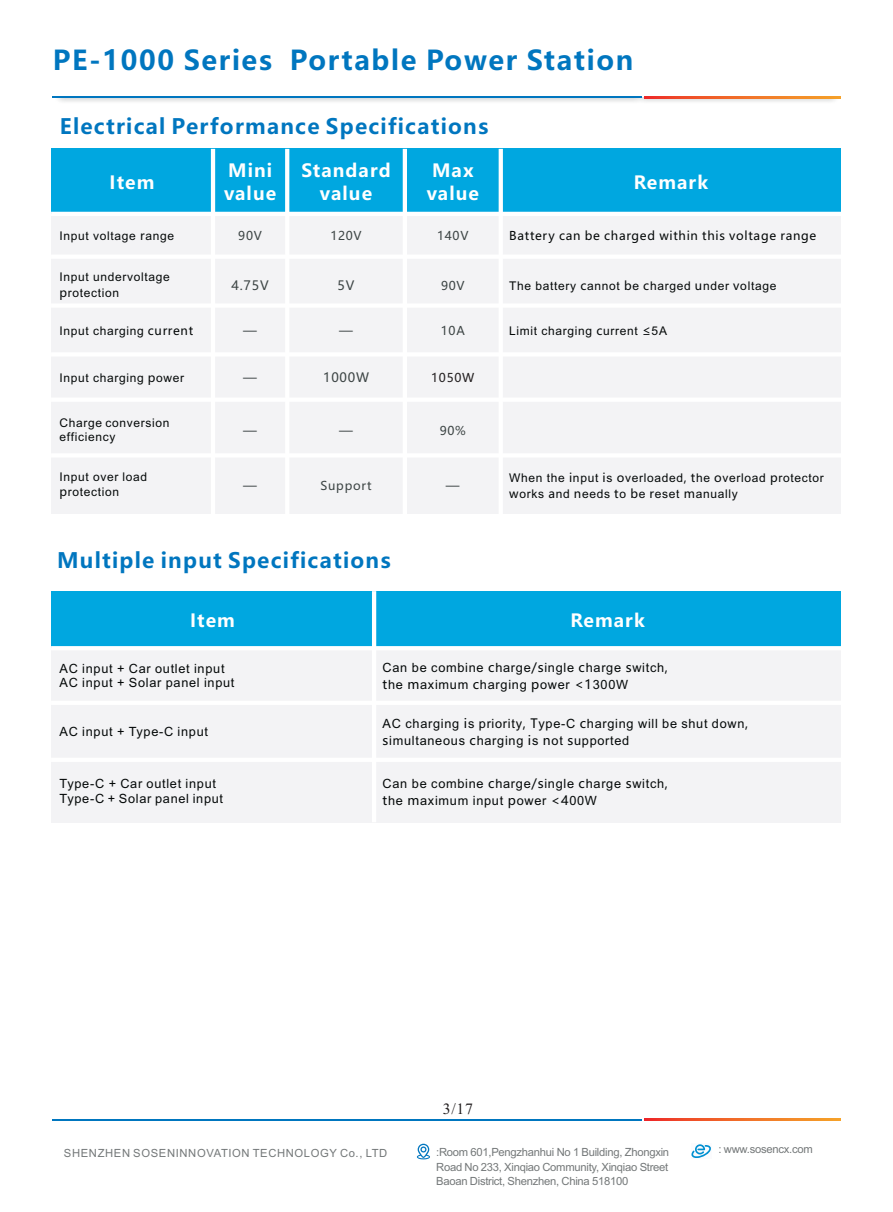
<style>
.page{position:relative;width:893px;height:1212px;background:#fff}
.page>*{position:absolute;margin:0;border:0;box-sizing:border-box;transform-origin:0 0}
.t1{font:700 27px "Microsoft Ya Hei";letter-spacing:.06em;color:#0076bf}
.t2{font:700 21px "Microsoft Ya Hei";letter-spacing:.06em;color:#0076bf}
.t3{font:700 18px/23.7px "Microsoft Ya Hei";letter-spacing:.06em;color:#fff}
.t4{font:15.75px "Times New Roman";color:#231f20}
.t5{font:12.75px/16.8px "Arial";letter-spacing:.055em;color:#040808}
.t6{font:12.75px "Microsoft Ya Hei";letter-spacing:.06em;color:#3c4444}
.t7{font:12px/15.3px "Arial";letter-spacing:.055em;color:#040808}
.t8{font:12px "Microsoft Ya Hei";letter-spacing:.06em;color:#040808}
.t9{font:12px "Microsoft Ya Hei";letter-spacing:.06em;color:#3c4444}
.t10{font:12px "Microsoft Ya Hei";letter-spacing:.06em;color:#231f20}
.t11{font:11.25px/14.4px "Arial";letter-spacing:-.025em;color:#747879;text-align:justify}
.t12{font:11.25px "Arial";letter-spacing:.055em;color:#747879}
.s1{font-family:"Microsoft Ya Hei"}
</style>
<div class="page">
<hr style="left:53px;top:1119px;width:589px;height:1px;background:#0076bf">
<svg style="left:644px;top:1119px;width:196px;height:1px"></svg>
<img style="left:58px;top:98px;width:782px;height:4px">
<hr style="left:53px;top:97px;width:589px;height:1px;background:#0076bf">
<svg style="left:644px;top:97px;width:196px;height:1px"></svg>
<svg style="left:417px;top:1144px;width:13px;height:15px"></svg>
<div style="left:691px;top:1143px;width:20px;height:16px;background:#fbfbfd"></div>
<svg style="left:691px;top:1144px;width:20px;height:14px"></svg>
<div style="left:51px;top:591px;width:323px;height:57px;background:#00a7e0"></div>
<div style="left:374px;top:591px;width:467px;height:57px;background:#00a7e0"></div>
<div style="left:51px;top:648px;width:323px;height:55px;background:#f3f3f5"></div>
<div style="left:374px;top:648px;width:467px;height:55px;background:#f3f3f5"></div>
<div style="left:51px;top:703px;width:323px;height:57px;background:#f3f3f5"></div>
<div style="left:374px;top:703px;width:467px;height:57px;background:#f3f3f5"></div>
<div style="left:51px;top:760px;width:323px;height:62px;background:#f3f3f5"></div>
<div style="left:374px;top:760px;width:467px;height:62px;background:#f3f3f5"></div>
<hr style="left:372px;top:591px;width:4px;height:231px;background:#fff">
<hr style="left:51px;top:758px;width:790px;height:4px;background:#fff">
<hr style="left:51px;top:701px;width:790px;height:4px;background:#fff">
<svg style="left:51px;top:646px;width:790px;height:4px;fill:#fff"></svg>
<div style="left:51px;top:149px;width:162px;height:65px;background:#00a7e0"></div>
<div style="left:213px;top:149px;width:74px;height:65px;background:#00a7e0"></div>
<div style="left:287px;top:149px;width:118px;height:65px;background:#00a7e0"></div>
<div style="left:405px;top:149px;width:96px;height:65px;background:#00a7e0"></div>
<div style="left:501px;top:149px;width:340px;height:65px;background:#00a7e0"></div>
<div style="left:51px;top:214px;width:162px;height:43px;background:#f3f3f5"></div>
<div style="left:213px;top:214px;width:74px;height:43px;background:#f3f3f5"></div>
<div style="left:287px;top:214px;width:118px;height:43px;background:#f3f3f5"></div>
<div style="left:405px;top:214px;width:96px;height:43px;background:#f3f3f5"></div>
<div style="left:501px;top:214px;width:340px;height:43px;background:#f3f3f5"></div>
<div style="left:51px;top:257px;width:162px;height:49px;background:#f3f3f5"></div>
<div style="left:213px;top:257px;width:74px;height:49px;background:#f3f3f5"></div>
<div style="left:287px;top:257px;width:118px;height:49px;background:#f3f3f5"></div>
<div style="left:405px;top:257px;width:96px;height:49px;background:#f3f3f5"></div>
<div style="left:501px;top:257px;width:340px;height:49px;background:#f3f3f5"></div>
<div style="left:51px;top:306px;width:162px;height:48px;background:#f3f3f5"></div>
<div style="left:213px;top:306px;width:74px;height:48px;background:#f3f3f5"></div>
<div style="left:287px;top:306px;width:118px;height:48px;background:#f3f3f5"></div>
<div style="left:405px;top:306px;width:96px;height:48px;background:#f3f3f5"></div>
<div style="left:501px;top:306px;width:340px;height:48px;background:#f3f3f5"></div>
<div style="left:51px;top:354px;width:162px;height:46px;background:#f3f3f5"></div>
<div style="left:213px;top:354px;width:74px;height:46px;background:#f3f3f5"></div>
<div style="left:287px;top:354px;width:118px;height:46px;background:#f3f3f5"></div>
<div style="left:405px;top:354px;width:96px;height:46px;background:#f3f3f5"></div>
<div style="left:501px;top:354px;width:340px;height:46px;background:#f3f3f5"></div>
<div style="left:51px;top:400px;width:162px;height:55px;background:#f3f3f5"></div>
<div style="left:213px;top:400px;width:74px;height:55px;background:#f3f3f5"></div>
<div style="left:287px;top:400px;width:118px;height:55px;background:#f3f3f5"></div>
<div style="left:405px;top:400px;width:96px;height:55px;background:#f3f3f5"></div>
<div style="left:501px;top:400px;width:340px;height:55px;background:#f3f3f5"></div>
<div style="left:51px;top:455px;width:162px;height:59px;background:#f3f3f5"></div>
<div style="left:213px;top:455px;width:74px;height:59px;background:#f3f3f5"></div>
<div style="left:287px;top:455px;width:118px;height:59px;background:#f3f3f5"></div>
<div style="left:405px;top:455px;width:96px;height:59px;background:#f3f3f5"></div>
<div style="left:501px;top:455px;width:340px;height:59px;background:#f3f3f5"></div>
<hr style="left:211px;top:149px;width:4px;height:365px;background:#fff">
<hr style="left:285px;top:149px;width:4px;height:365px;background:#fff">
<hr style="left:403px;top:149px;width:4px;height:365px;background:#fff">
<hr style="left:499px;top:149px;width:4px;height:365px;background:#fff">
<hr style="left:51px;top:453px;width:790px;height:4px;background:#fff">
<div style="left:51px;top:397px;width:790px;height:5px;background:#fff"></div>
<hr style="left:51px;top:352px;width:790px;height:4px;background:#fff">
<div style="left:51px;top:303px;width:790px;height:5px;background:#fff"></div>
<hr style="left:51px;top:255px;width:790px;height:4px;background:#fff">
<hr style="left:51px;top:212px;width:790px;height:4px;background:#fff">
<h1 class="t1" style="left:53px;top:48px;width:582px">PE-1000 Series Portable Power Station</h1>
<h2 class="t2" style="left:60px;top:117px;width:430px">Electrical Performance Specifications</h2>
<h3 class="t3" style="left:110px;top:172px;width:46px">Item</h3>
<h3 class="t3" style="left:224px;top:160px;width:54px">Mini value</h3>
<h3 class="t3" style="left:301px;top:160px;width:91px;text-align:center">Standard value</h3>
<h3 class="t3" style="left:427px;top:160px;width:54px">Max value</h3>
<h3 class="t3" style="left:634px;top:172px;width:76px">Remark</h3>
<p class="t7" style="left:60px;top:229px;width:116px">Input voltage <span class="s1">r</span>ange</p>
<p class="t9" style="left:238px;top:230px;width:25px">90V</p>
<p class="t9" style="left:330px;top:230px;width:33px">120V</p>
<p class="t9" style="left:437px;top:230px;width:33px">140V</p>
<p class="t8" style="left:509px;top:230px;width:309px">Battery can be charged within this voltage range</p>
<p class="t7" style="left:60px;top:271px;width:112px">Input undervoltage <span class="s1">p</span>rotection</p>
<p class="t6" style="left:232px;top:280px;width:39px">4.75V</p>
<p class="t6" style="left:338px;top:280px;width:18px">5V</p>
<p class="t9" style="left:441px;top:280px;width:25px">90V</p>
<p class="t7" style="left:509px;top:279px;width:269px">The battery <span class="s1">c</span>annot <span class="s1">b</span>e <span class="s1">c</span>harged <span class="s1">u</span>nder <span class="s1">v</span>oltage</p>
<p class="t7" style="left:60px;top:324px;width:135px">Input charging <span class="s1">current</span></p>
<p class="t6" style="left:243px;top:325px;width:15px">—</p>
<p class="t6" style="left:339px;top:325px;width:15px">—</p>
<p class="t9" style="left:441px;top:325px;width:25px">10A</p>
<p class="t7" style="left:509px;top:324px;width:159px">Limit charging <span class="s1">c</span>urrent <span class="s1">≤</span>5A</p>
<p class="t7" style="left:60px;top:371px;width:126px">Input charging <span class="s1">p</span>ower</p>
<p class="t6" style="left:243px;top:372px;width:15px">—</p>
<p class="t6" style="left:323px;top:372px;width:47px">1000W</p>
<p class="t10" style="left:431px;top:372px;width:45px">1050W</p>
<p class="t7" style="left:60px;top:417px;width:112px;line-height:13.4px">Charge conversion efficiency</p>
<p class="t6" style="left:243px;top:424px;width:15px">—</p>
<p class="t6" style="left:339px;top:424px;width:15px">—</p>
<p class="t9" style="left:440px;top:425px;width:28px">90%</p>
<p class="t7" style="left:60px;top:470px;width:89px">Input over load <span class="s1">p</span>rotection</p>
<p class="t6" style="left:243px;top:479px;width:15px">—</p>
<p class="t9" style="left:321px;top:480px;width:52px">Support</p>
<p class="t6" style="left:446px;top:479px;width:15px">—</p>
<p class="t7" style="left:509px;top:471px;width:316px;line-height:15.9px">When the <span class="s1">i</span>nput <span class="s1">i</span>s <span class="s1">o</span>verloaded<span class="s1">, t</span>he <span class="s1">o</span>verload <span class="s1">p</span>rotector <span class="s1">w</span>orks <span class="s1">a</span>nd <span class="s1">n</span>eeds <span class="s1">t</span>o <span class="s1">b</span>e <span class="s1">r</span>eset <span class="s1">m</span>anually</p>
<h2 class="t2" style="left:57px;top:551px;width:335px">Multiple input Specifications</h2>
<h3 class="t3" style="left:190px;top:610px;width:46px">Item</h3>
<h3 class="t3" style="left:570px;top:610px;width:76px">Remark</h3>
<p class="t5" style="left:60px;top:662px;width:176px;line-height:14.2px">AC input + Car outlet input<br>AC input + Solar panel input</p>
<p class="t5" style="left:383px;top:660px;width:287px">Can be combine <span class="s1">c</span>harge<span class="s1">/s</span>ingle <span class="s1">c</span>harge <span class="s1">s</span>witch<span class="s1">, t</span>he <span class="s1">m</span>aximum <span class="s1">c</span>harging <span class="s1">p</span>ower <span class="s1">&lt;1</span>300W</p>
<p class="t5" style="left:60px;top:724px;width:150px">AC input + Type-C input</p>
<p class="t5" style="left:383px;top:716px;width:367px">AC charging <span class="s1">i</span>s priority<span class="s1">, T</span>ype-C <span class="s1">c</span>harging will be shut down<span class="s1">, s</span>imultaneous <span class="s1">c</span>harging <span class="s1">i</span>s <span class="s1">n</span>ot <span class="s1">s</span>upported</p>
<p class="t5" style="left:60px;top:778px;width:165px;line-height:14.2px">Type-C + Car outlet input<br>Type-C + Solar panel input</p>
<p class="t5" style="left:383px;top:776px;width:287px">Can be combine <span class="s1">c</span>harge<span class="s1">/s</span>ingle <span class="s1">c</span>harge <span class="s1">s</span>witch<span class="s1">, t</span>he <span class="s1">m</span>aximum input <span class="s1">p</span>ower <span class="s1">&lt;4</span>00W</p>
<p class="t4" style="left:443px;top:1103px;width:32px">3/17</p>
<p class="t12" style="left:64px;top:1149px;width:325px">SHENZHEN SOSENINNOVATION TECHNOLOGY Co., LTD</p>
<p class="t11" style="left:436px;top:1146px;width:235px">:Room 601,Pengzhanhui No 1 Building, Zhongxin Road No 233, Xinqiao Community, Xinqiao Street Baoan District, Shenzhen, China 518100</p>
<p class="t11" style="left:718px;top:1143px;width:96px">: www.sosencx.com</p>
</div>
